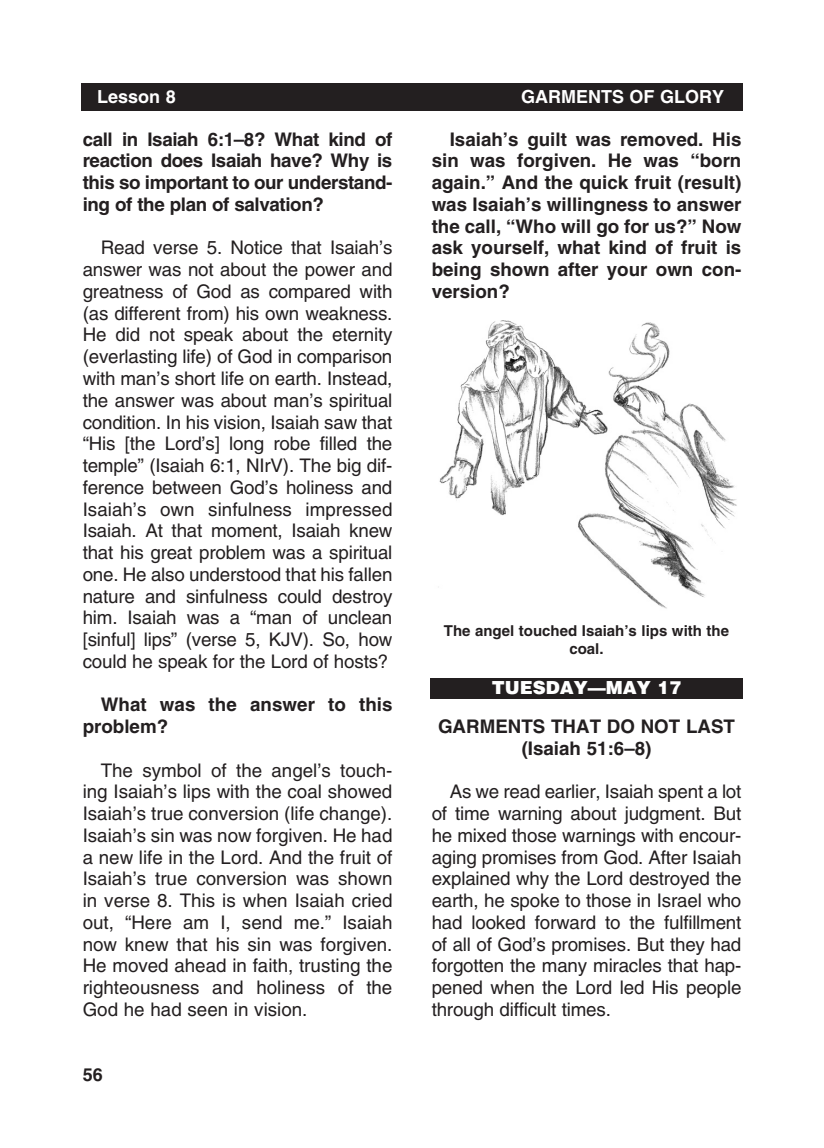
<style>
.page{position:relative;width:824px;height:1148px;background:#fff}
.page>*{position:absolute;margin:0;border:0;box-sizing:border-box;transform-origin:0 0}
._1-Body{font:18.75px/21.8px "Helvetica";letter-spacing:-.01em;color:#231f20}
._2-Body_bold{font:700 18.75px/21.8px "Helvetica";color:#231f20;text-align:justify}
._5-subheads{font:700 18.75px/21.8px "Helvetica";color:#231f20;text-align:center}
.t1{font:700 18px "Helvetica";color:#fff}
.t2{font:900 18px "Helvetica";color:#fff}
.t3{font:700 18px "Helvetica";color:#231f20}
._8-captions{font:700 15px/18px "Helvetica";color:#231f20;text-align:center}
</style>
<div class="page">
<div style="left:81px;top:84px;width:661px;height:27px;background:#231f20"></div>
<div style="left:430px;top:678px;width:312px;height:20px;background:#231f20"></div>
<img style="left:439px;top:320px;width:298px;height:289px">
<p class="t1" style="left:97px;top:86px;width:80px">Lesson 8</p>
<p class="t1" style="left:521px;top:86px;width:28px">Garments</p>
<p class="t1" style="left:629px;top:86px;width:58px">of Glory</p>
<p class="_2-Body_bold" style="left:83px;top:128px;width:311px">call in Isaiah 6:1–8? What kind of reaction does Isaiah have? Why is this so important to our understand&shy;ing of the plan of salvation?</p>
<p class="_1-Body" style="left:83px;top:237px;width:311px;text-indent:18px">Read verse 5. Notice that Isaiah’s answer was not about the power and greatness of God as compared with (as different from) his own weakness.<br>He did not speak about the eternity (everlasting life) of God in comparison with man’s short life on earth. Instead, the answer was about man’s spiritual condition. In his vision, Isaiah saw that “His [the Lord’s] long robe filled the temple” (Isaiah 6:1, NIrV). The big dif&shy;ference between God’s holiness and Isaiah’s own sinfulness impressed Isaiah. At that moment, Isaiah knew that his great problem was a spiritual one. He also understood that his fallen nature and sinfulness could destroy him. Isaiah was a “man of unclean [sinful] lips” (verse 5, KJV). So, how could he speak for the Lord of hosts?</p>
<p class="_2-Body_bold" style="left:83px;top:693px;width:311px;text-indent:18px">What was the answer to this problem?</p>
<p class="_1-Body" style="left:83px;top:759px;width:311px;text-indent:18px">The symbol of the angel’s touch&shy;ing Isaiah’s lips with the coal showed Isaiah’s true conversion (life change).<br>Isaiah’s sin was now forgiven. He had a new life in the Lord. And the fruit of Isaiah’s true conversion was shown in verse 8. This is when Isaiah cried out, “Here am I, send me.” Isaiah now knew that his sin was forgiven.<br>He moved ahead in faith, trusting the righteousness and holiness of the God he had seen in vision.</p>
<p class="_2-Body_bold" style="left:431px;top:128px;width:311px;text-indent:18px">Isaiah’s guilt was removed. His sin was forgiven. He was “born again.” And the quick fruit (result) was Isaiah’s willingness to answer the call, “Who will go for us?” Now ask yourself, what kind of fruit is being shown after your own con&shy;version?</p>
<p class="_8-captions" style="left:444px;top:621px;width:287px">The angel touched Isaiah’s lips with the coal.</p>
<p class="t2" style="left:491px;top:676px;width:191px">TUESDAY—MAY 17</p>
<p class="_5-subheads" style="left:438px;top:715px;width:298px">GARMENTS THAT DO NOT LAST (Isaiah 51:6–8)</p>
<p class="_1-Body" style="left:431px;top:781px;width:311px;text-align:justify;text-indent:18px">As we read earlier, Isaiah spent a lot of time warning about judgment. But he mixed those warnings with encour&shy;aging promises from God. After Isaiah explained why the Lord destroyed the earth, he spoke to those in Israel who had looked forward to the fulfillment of all of God’s promises. But they had forgotten the many miracles that hap&shy;pened when the Lord led His people through difficult times.</p>
<p class="t3" style="left:83px;top:1063px;width:22px">56</p>
</div>
